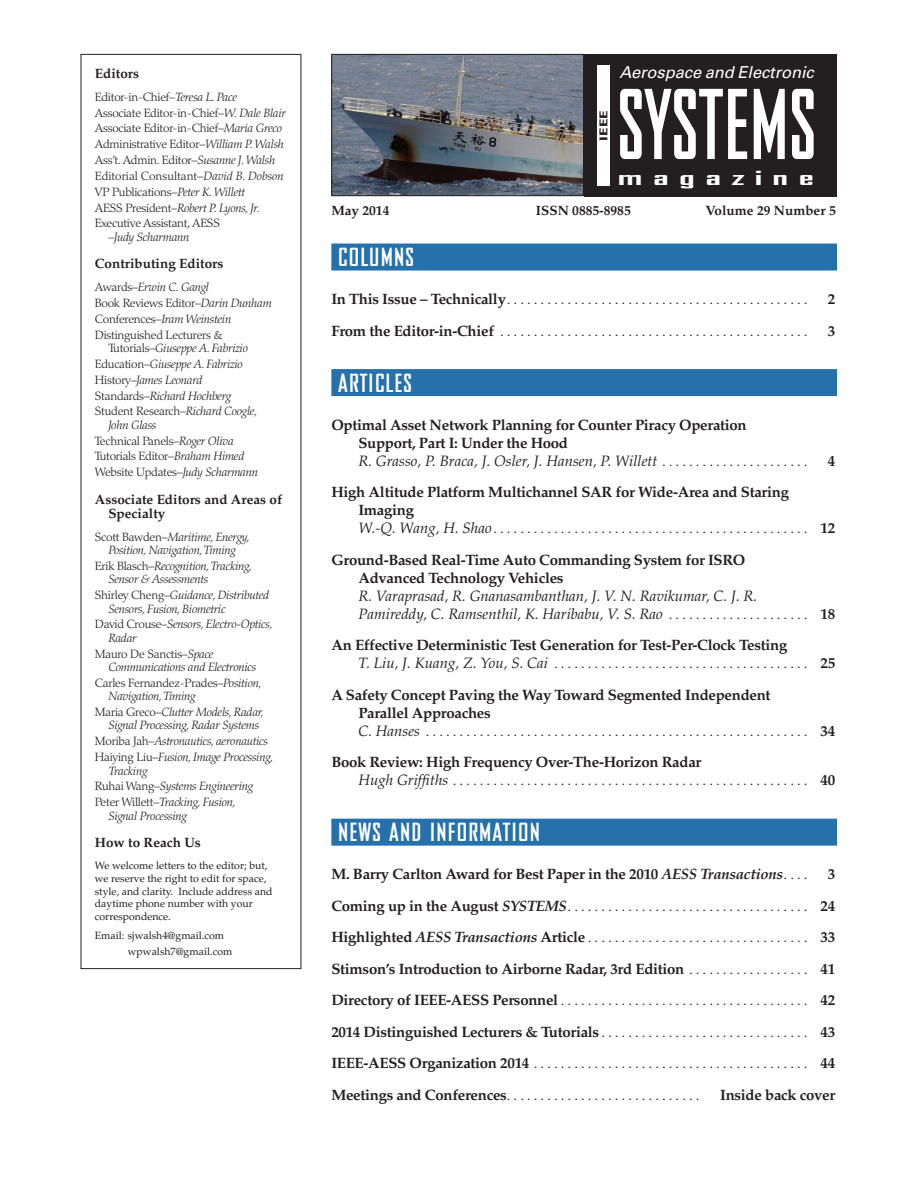
<style>
.page{position:relative;width:918px;height:1188px;background:#fff}
.page>*{position:absolute;margin:0;border:0;box-sizing:border-box;transform-origin:0 0}
.t1{font:700 91.95px "Bureau Agency";letter-spacing:.01em;color:#fff;scale:.83 1}
.t2{font:700 24px "Bureau Agency";letter-spacing:.05em;color:#fff}
.t3{font:700 21px "Bureau Agency";letter-spacing:.215em;color:#fff;scale:2.18 1}
.t4{font:italic 16.5px "Univers";letter-spacing:-.005em;color:#fff}
.t5{font:300 15px/31.5px "Palatino";color:#231f20}
.t6{font:700 15px/18px "Palatino";letter-spacing:-.02em;color:#231f20}
.t7{font:italic 15px/18px "Palatino";color:#231f20}
.t8{font:700 13.5px/14.1px "Palatino";color:#231f20}
.t9{font:italic 300 12px/15.9px "Palatino";letter-spacing:-.02em;color:#231f20}
.t10{font:300 12px/15.9px "Palatino";letter-spacing:-.02em;color:#231f20}
.t11{font:700 condensed 10.95px "Univers";color:#231f20;scale:1.54 1}
.t12{font:10.5px/12.6px "Palatino";color:#231f20}
.s1{font-style:italic}
.s2{font-style:normal}
.s3{font-weight:700}
.s4{font-weight:400;font-style:italic}
.s5{font-weight:300}
.s6{font-weight:300;font-style:normal}
.s7{font-weight:700;font-style:normal}
.s8{font-weight:700;font-style:italic}
</style>
<div class="page">
<div style="left:331px;top:244px;width:506px;height:27px;background:#2671ac"></div>
<div style="left:331px;top:369px;width:506px;height:27px;background:#2671ac"></div>
<div style="left:331px;top:819px;width:506px;height:27px;background:#2671ac"></div>
<div style="left:584px;top:54px;width:252px;height:142px;background:#231f20"></div>
<img style="left:333px;top:56px;width:249px;height:138px">
<div style="left:331px;top:54px;width:253px;height:142px;border:1px solid #231f20"></div>
<div style="left:597px;top:66px;width:12px;height:120px;background:#fff"></div>
<p class="t8" style="left:95px;top:67px;width:46px">Editors</p>
<p class="t10" style="left:95px;top:89px;width:193px">Editor-in-Chief–<span class="s1">Teresa L. Pace </span>Associate Editor-in-Chief–<span class="s1">W. Dale Blair </span>Associate Editor-in-Chief–<span class="s1">Maria Greco </span>Administrative Editor–<span class="s1">William P. Walsh </span>Ass’t. Admin. Editor–<span class="s1">Susanne J. Walsh </span>Editorial Consultant–<span class="s1">David B. Dobson </span>VP Publications–<span class="s1">Peter K. Willett<br></span>AESS President–<span class="s1">Robert P. Lyons, Jr.<br></span>Executive Assistant, AESS</p>
<p class="t9" style="left:108px;top:229px;width:83px"><span class="s2">–</span>Judy Scharmann</p>
<p class="t8" style="left:95px;top:257px;width:130px">Contributing Editors</p>
<p class="t10" style="left:95px;top:279px;width:179px">Awards–<span class="s1">Erwin C. Gangl<br></span>Book Reviews Editor–<span class="s1">Darin Dunham<br></span>Conferences–<span class="s1">Iram Weinstein<br></span>Distinguished Lecturers &amp;</p>
<p class="t9" style="left:95px;top:340px;width:164px;text-indent:14px"><span class="s2">Tutorials–</span>Giuseppe A. Fabrizio<br><span class="s2">Education–</span>Giuseppe A. Fabrizio<br><span class="s2">History–</span>James Leonard<br><span class="s2">Standards–</span>Richard Hochberg<br><span class="s2">Student Research–</span>Richard Coogle,</p>
<p class="t10" style="left:95px;top:417px;width:165px;text-indent:14px"><span class="s1">John Glass<br></span>Technical Panels–<span class="s1">Roger Oliva<br></span>Tutorials Editor–<span class="s1">Braham Himed<br></span>Website Updates–<span class="s1">Judy Scharmann</span></p>
<p class="t8" style="left:108px;top:492px;width:175px;text-indent:-14px">Associate Editors and Areas of<br>Specialty</p>
<p class="t9" style="left:95px;top:530px;width:157px;line-height:13.4px;text-align:center"><span class="s2">Scott Bawden–</span>Maritime, Energy,<br>Position, Navigation, Timing</p>
<p class="t9" style="left:108px;top:559px;width:145px;line-height:13.4px;text-indent:-14px"><span class="s2">Erik Blasch–</span>Recognition, Tracking,<br>Sensor &amp; Assessments</p>
<p class="t9" style="left:108px;top:589px;width:162px;line-height:13.4px;text-indent:-14px"><span class="s2">Shirley Cheng–</span>Guidance, Distributed<br>Sensors, Fusion, Biometric</p>
<p class="t9" style="left:108px;top:618px;width:166px;line-height:13.4px;text-indent:-14px"><span class="s2">David Crouse–</span>Sensors, Electro-Optics,<br>Radar</p>
<p class="t9" style="left:108px;top:647px;width:149px;line-height:13.4px;text-indent:-14px"><span class="s2">Mauro De Sanctis–</span>Space<br>Communications and Electronics</p>
<p class="t9" style="left:108px;top:676px;width:155px;line-height:13.4px;text-indent:-14px"><span class="s2">Carles Fernandez-Prades–</span>Position,<br>Navigation, Timing</p>
<p class="t9" style="left:108px;top:706px;width:157px;line-height:13.4px;text-indent:-14px"><span class="s2">Maria Greco–</span>Clutter Models, Radar,<br>Signal Processing, Radar Systems</p>
<p class="t9" style="left:95px;top:734px;width:180px"><span class="s2">Moriba Jah–</span>Astronautics, aeronautics<br><span class="s2">Haiying Liu–</span>Fusion, Image Processing,</p>
<p class="t9" style="left:95px;top:763px;width:160px;text-indent:14px">Tracking<br><span class="s2">Ruhai Wang–</span>Systems Engineering<br><span class="s2">Peter Willett–</span>Tracking, Fusion,</p>
<p class="t9" style="left:108px;top:808px;width:80px">Signal Processing</p>
<p class="t8" style="left:95px;top:836px;width:108px">How to Reach Us</p>
<p class="t12" style="left:95px;top:860px;width:179px">We welcome letters to the editor; but, we reserve the right to edit for space, style, and clarity. Include address and daytime phone number with your correspondence.</p>
<p class="t12" style="left:128px;top:928px;width:106px;line-height:15.3px;text-indent:-33px">Email: sjwalsh4@gmail.com wpwalsh7@gmail.com</p>
<p class="t11" style="left:597px;top:141px;width:21px;rotate:-90deg">IEEE</p>
<p class="t4" style="left:619px;top:62px;width:196px">Aerospace and Electronic</p>
<h1 class="t1" style="left:618px;top:75px;width:240px">SYSTEMS</h1>
<h3 class="t3" style="left:618px;top:165px;width:91px">magazine</h3>
<p class="t8" style="left:331px;top:203px;width:60px">May 2014</p>
<p class="t8" style="left:536px;top:203px;width:96px">ISSN 0885-8985</p>
<p class="t8" style="left:706px;top:203px;width:132px">Volume 29 Number 5</p>
<h2 class="t2" style="left:338px;top:244px;width:77px">COLUMNS</h2>
<p class="t5" style="left:331px;top:284px;width:478px"><span class="s3">In This Issue – Technically</span>.............................................</p>
<p class="t6" style="left:828px;top:290px;width:9px">2</p>
<p class="t5" style="left:331px;top:315px;width:478px"><span class="s3">From the Editor-in-Chief</span> ..............................................</p>
<p class="t6" style="left:828px;top:322px;width:9px">3</p>
<h2 class="t2" style="left:338px;top:369px;width:75px">ARTICLES</h2>
<p class="t6" style="left:358px;top:416px;width:451px;text-indent:-27px">Optimal Asset Network Planning for Counter Piracy Operation<br>Support, Part I: Under the Hood<br><span class="s4">R. Grasso, P. Braca, J. Osler, J. Hansen, P. Willett</span> <span class="s5">. . . . . . . . . . . . . . . . . . . . . .</span></p>
<p class="t6" style="left:828px;top:452px;width:9px">4</p>
<p class="t6" style="left:358px;top:483px;width:478px;text-indent:-27px">High Altitude Platform Multichannel SAR for Wide-Area and Staring<br>Imaging<br><span class="s4">W.-Q. Wang, H. Shao</span><span class="s5">...............................................</span> 12</p>
<p class="t6" style="left:358px;top:551px;width:389px;text-indent:-27px">Ground-Based Real-Time Auto Commanding System for ISRO<br>Advanced Technology Vehicles</p>
<p class="t7" style="left:358px;top:587px;width:478px">R. Varaprasad, R. Gnanasambanthan, J. V. N. Ravikumar, C. J. R.<br>Pamireddy, C. Ramsenthil, K. Haribabu, V. S. Rao <span class="s6">. . . . . . . . . . . . . . . . . . . . .</span> <span class="s7">18</span></p>
<p class="t6" style="left:358px;top:636px;width:478px;text-indent:-27px">An Effective Deterministic Test Generation for Test-Per-Clock Testing<br><span class="s4">T. Liu, J. Kuang, Z. You, S. Cai</span> <span class="s5">......................................</span> 25</p>
<p class="t6" style="left:358px;top:686px;width:478px;text-indent:-27px">A Safety Concept Paving the Way Toward Segmented Independent<br>Parallel Approaches<br><span class="s4">C. Hanses</span> <span class="s5">.........................................................</span> 34</p>
<p class="t5" style="left:358px;top:753px;width:478px;line-height:18px;text-indent:-27px"><span class="s3">Book Review: High Frequency Over-The-Horizon Radar<br></span><span class="s4">Hugh Griffiths</span>..................................................... <span class="s3">40</span></p>
<h2 class="t2" style="left:338px;top:819px;width:203px">NEWS AND INFORMATION</h2>
<p class="t6" style="left:331px;top:865px;width:478px">M. Barry Carlton Award for Best Paper in the 2010 <span class="s1">AESS Transactions</span><span class="s5">. . . .</span></p>
<p class="t5" style="left:331px;top:859px;width:506px;text-align:justify;text-indent:497px"><span class="s3">3<br>Coming up in the August</span> <span class="s8">SYSTEMS</span>.................................... <span class="s3">24<br>Highlighted</span> <span class="s8">AESS Transactions</span> <span class="s3">Article</span>................................. <span class="s3">33<br>Stimson’s Introduction to Airborne Radar, 3rd Edition</span> . . . . . . . . . . . . . . . . . . <span class="s3">41<br>Directory of IEEE-AESS Personnel</span>..................................... <span class="s3">42<br>2014 Distinguished Lecturers &amp; Tutorials</span>............................... <span class="s3">43<br>IEEE-AESS Organization 2014</span>......................................... <span class="s3">44<br>Meetings and Conferences</span>.............................</p>
<p class="t6" style="left:720px;top:1086px;width:117px">Inside back cover</p>
</div>
